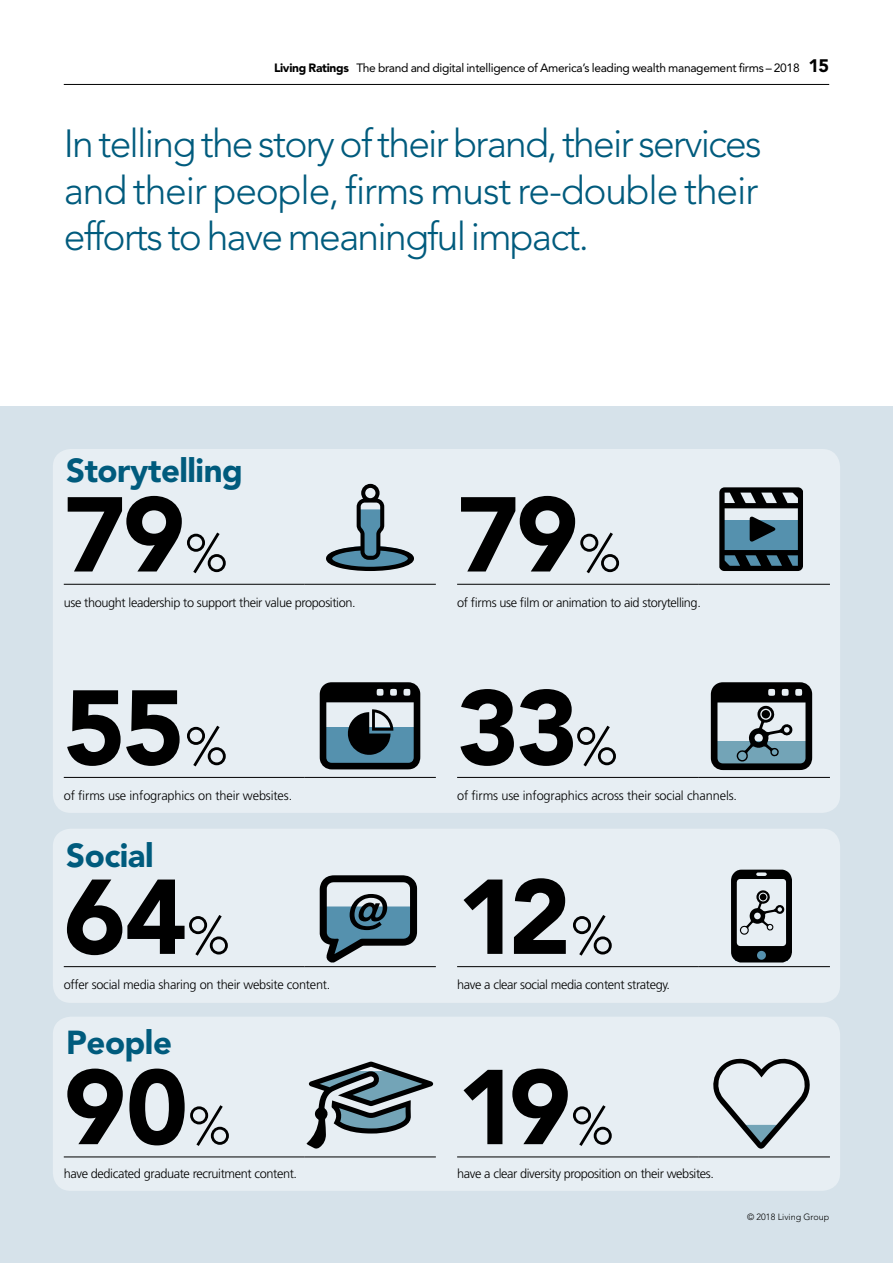
<style>
.page{position:relative;width:893px;height:1263px;background:#fff}
.page>*{position:absolute;margin:0;border:0;box-sizing:border-box;transform-origin:0 0}
.t1{font:900 105px "Avenir";letter-spacing:-.03em;color:#000}
.t2{font:300 39px/46.8px "Avenir";letter-spacing:-.045em;color:#005b7d;text-align:justify}
.t3{font:900 33px "Avenir";letter-spacing:-.015em;color:#005b7d}
.t4{font:300 12.75px "Frutiger";letter-spacing:-.03em;color:#000}
.t5{font:300 12.75px "Frutiger";letter-spacing:-.01em;color:#000}
.t6{font:12px "Avenir";letter-spacing:-.025em;color:#000}
.t7{font:300 9px "Avenir";color:#000}
.s1{font-weight:900}
.s2{font-weight:900;font-size:18px}
.s3{font-weight:300;font-size:52.5px}
</style>
<div class="page">
<hr style="left:64px;top:84px;width:765px;height:1px;background:#000">
<div style="left:0;top:407px;width:893px;height:856px;background:#d6e2ea"></div>
<div style="left:53px;top:1017px;width:787px;height:174px;background:#e7eef3;border-radius:18px"></div>
<hr style="left:457px;top:1156px;width:242px;height:1px;background:#000">
<hr style="left:699px;top:1156px;width:131px;height:1px;background:#000">
<hr style="left:64px;top:1156px;width:241px;height:1px;background:#000">
<hr style="left:305px;top:1156px;width:131px;height:1px;background:#000">
<div style="left:53px;top:449px;width:787px;height:364px;background:#e7eef3;border-radius:18px"></div>
<div style="left:53px;top:829px;width:787px;height:174px;background:#e7eef3;border-radius:18px"></div>
<svg style="left:719px;top:487px;width:84px;height:84px"></svg>
<svg style="left:731px;top:870px;width:61px;height:92px"></svg>
<svg style="left:326px;top:484px;width:88px;height:87px"></svg>
<svg style="left:320px;top:682px;width:100px;height:87px"></svg>
<svg style="left:320px;top:875px;width:97px;height:87px"></svg>
<svg style="left:711px;top:682px;width:101px;height:88px"></svg>
<hr style="left:64px;top:584px;width:241px;height:1px;background:#000">
<hr style="left:305px;top:584px;width:131px;height:1px;background:#000">
<hr style="left:64px;top:777px;width:241px;height:1px;background:#000">
<hr style="left:305px;top:777px;width:131px;height:1px;background:#000">
<hr style="left:64px;top:966px;width:241px;height:1px;background:#000">
<hr style="left:305px;top:966px;width:131px;height:1px;background:#000">
<hr style="left:457px;top:584px;width:242px;height:1px;background:#000">
<hr style="left:699px;top:584px;width:131px;height:1px;background:#000">
<hr style="left:457px;top:777px;width:242px;height:1px;background:#000">
<hr style="left:699px;top:777px;width:131px;height:1px;background:#000">
<hr style="left:457px;top:966px;width:242px;height:1px;background:#000">
<hr style="left:699px;top:966px;width:131px;height:1px;background:#000">
<svg style="left:306px;top:1062px;width:127px;height:87px"></svg>
<svg style="left:713px;top:1058px;width:97px;height:91px"></svg>
<p class="t6" style="left:274px;top:61px;width:557px"><span class="s1">Living Ratings</span> The brand and digital intelligence of America’s leading wealth management firms – 2018 <span class="s2">15</span></p>
<h2 class="t2" style="left:64px;top:120px;width:699px">In telling the story of their brand, their services and their people, firms must re-double their efforts to have meaningful impact.</h2>
<h3 class="t3" style="left:66px;top:451px;width:178px">Storytelling</h3>
<h1 class="t1" style="left:64px;top:471px;width:165px">79<span class="s3">%</span></h1>
<p class="t4" style="left:64px;top:595px;width:293px">use thought leadership to support their value proposition.</p>
<h1 class="t1" style="left:64px;top:664px;width:165px">55<span class="s3">%</span></h1>
<p class="t5" style="left:64px;top:788px;width:230px">of firms use infographics on their websites.</p>
<h3 class="t3" style="left:66px;top:836px;width:89px">Social</h3>
<h1 class="t1" style="left:64px;top:854px;width:168px">64<span class="s3">%</span></h1>
<p class="t4" style="left:64px;top:977px;width:268px">offer social media sharing on their website content.</p>
<h3 class="t3" style="left:66px;top:1023px;width:107px">People</h3>
<h1 class="t1" style="left:64px;top:1044px;width:169px">90<span class="s3">%</span></h1>
<p class="t4" style="left:64px;top:1166px;width:235px">have dedicated graduate recruitment content.</p>
<h1 class="t1" style="left:457px;top:471px;width:165px">79<span class="s3">%</span></h1>
<p class="t4" style="left:457px;top:595px;width:245px">of firms use film or animation to aid storytelling.</p>
<h1 class="t1" style="left:457px;top:664px;width:162px">33<span class="s3">%</span></h1>
<p class="t5" style="left:457px;top:788px;width:281px">of firms use infographics across their social channels.</p>
<h1 class="t1" style="left:457px;top:854px;width:158px">12<span class="s3">%</span></h1>
<p class="t4" style="left:457px;top:977px;width:214px">have a clear social media content strategy.</p>
<h1 class="t1" style="left:457px;top:1044px;width:158px">19<span class="s3">%</span></h1>
<p class="t4" style="left:457px;top:1166px;width:258px">have a clear diversity proposition on their websites.</p>
<p class="t7" style="left:747px;top:1211px;width:84px">© 2018 Living Group</p>
</div>
